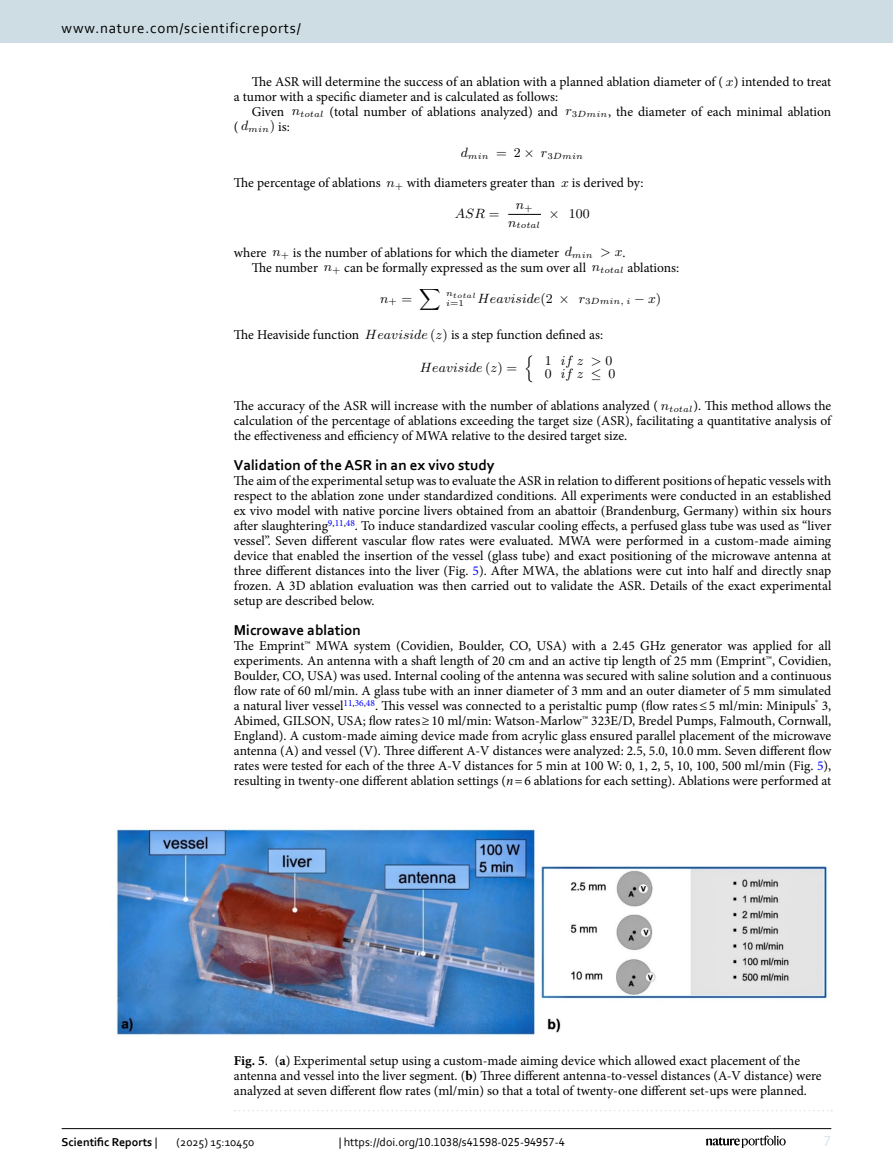
<style>
.page{position:relative;width:893px;height:1174px;background:#fff}
.page>*{position:absolute;margin:0;border:0;box-sizing:border-box;transform-origin:0 0}
.Head_2{font:700 15px "Corbel";color:#000}
.t1{font:15px "Corbel";letter-spacing:.05em;color:#000}
.t2{font:15px "LM Math Extension 10";color:#000}
.t3{font:15px "Corbel";color:#d9e4eb}
.Body_Text{font:13.5px/15px "Minion Pro";color:#000;text-align:justify}
.Body_Text_Indent{font:13.5px/15px "Minion Pro";color:#000}
.Figure_Caption{font:13.5px/15px "Minion Pro";color:#000}
.t4{font:13.5px/13.5px "LM Math Italic 9";color:#000}
.t5{font:13.5px "LM Roman 9";color:#000}
.t6{font:12px "Corbel";color:#000}
.t7{font:700 12px "Corbel";color:#000}
.t8{font:9px "LM Math Italic 6";color:#000}
.t9{font:7.5px "LM Math Italic 5";color:#000}
.s1{font-family:"LM Math Italic 9"}
.s2{font-family:"LM Roman 6"}
.s3{font-family:"LM Roman 9"}
.s4{color:#00f}
.s5{font-style:italic}
.s6{font-weight:700}
.s7{font-weight:400}
</style>
<div class="page">
<hr style="left:508px;top:214px;width:33px;height:1px;background:#000">
<img style="left:116px;top:828px;width:711px;height:207px">
<svg style="left:235px;top:1110px;width:597px;height:1px"></svg>
<hr style="left:62px;top:1128px;width:769px;height:1px;background:#000">
<svg style="left:706px;top:1135px;width:80px;height:12px"></svg>
<div style="left:0;top:0;width:893px;height:43px;background:#cedde4"></div>
<p class="t1" style="left:62px;top:18px;width:241px">www.nature.com/scientificreports/</p>
<p class="Body_Text_Indent" style="left:234px;top:74px;width:599px;text-indent:18px">The ASR will determine the success of an ablation with a planned ablation diameter of ( <span class="s1">x</span>) intended to treat a tumor with a specific diameter and is calculated as follows:</p>
<p class="Body_Text_Indent" style="left:252px;top:104px;width:34px">Given</p>
<p class="t8" style="left:292px;top:110px;width:34px"><sup>n</sup>total</p>
<p class="Body_Text_Indent" style="left:330px;top:104px;width:230px">(total number of ablations analyzed) and</p>
<p class="t8" style="left:566px;top:110px;width:43px"><sup>r</sup><span class="s2">3</span>Dmin</p>
<p class="Body_Text_Indent" style="left:608px;top:104px;width:225px">, the diameter of each minimal ablation</p>
<p class="Body_Text_Indent" style="left:234px;top:119px;width:6px">(</p>
<p class="t8" style="left:241px;top:125px;width:35px"><sup>d</sup>min<sup>)</sup></p>
<p class="Body_Text_Indent" style="left:278px;top:119px;width:13px">is:</p>
<p class="t8" style="left:461px;top:152px;width:62px"><sup>d</sup>min <sup>=</sup> <sup>2</sup></p>
<p class="t8" style="left:541px;top:152px;width:44px"><sup>r</sup><span class="s2">3</span>Dmin</p>
<p class="Body_Text" style="left:234px;top:176px;width:411px">The percentage of ablations <span class="s1">n</span><sub>+</sub> with diameters greater than <span class="s1">x</span> is derived by:</p>
<p class="t4" style="left:455px;top:208px;width:46px">ASR <span class="s3">=</span></p>
<p class="t4" style="left:516px;top:199px;width:18px">n<sub>+</sub></p>
<p class="t8" style="left:508px;top:222px;width:34px"><sup>n</sup>total</p>
<p class="t5" style="left:569px;top:202px;width:22px">100</p>
<p class="Body_Text" style="left:234px;top:245px;width:393px">where <span class="s1">n</span><sub>+</sub> is the number of ablations for which the diameter <span class="s1">d</span><sub>min</sub> <span class="s1">&gt; x</span>.</p>
<p class="Body_Text_Indent" style="left:252px;top:260px;width:336px">The number <span class="s1">n</span><sub>+</sub> can be formally expressed as the sum over all</p>
<p class="t8" style="left:592px;top:266px;width:34px"><sup>n</sup>total</p>
<p class="Body_Text_Indent" style="left:628px;top:260px;width:53px">ablations:</p>
<p class="t4" style="left:380px;top:293px;width:34px">n<sub>+</sub> <span class="s3">=</span></p>
<p class="t2" style="left:419px;top:275px;width:23px">∑</p>
<p class="t9" style="left:446px;top:292px;width:31px"><sup>n</sup>total</p>
<p class="t4" style="left:446px;top:293px;width:108px"><sub>i</sub><sub>=1</sub> Heaviside<span class="s3">(2</span></p>
<p class="t8" style="left:579px;top:297px;width:84px"><sup>r</sup><span class="s2">3</span>Dmin, i − <sup>x</sup><sup>)</sup></p>
<p class="Body_Text" style="left:234px;top:328px;width:371px">The Heaviside function <span class="s1">Heaviside</span> <span class="s3">(</span><span class="s1">z</span><span class="s3">)</span> is a step function defined as:</p>
<p class="t4" style="left:420px;top:362px;width:99px">Heaviside <span class="s3">(</span>z<span class="s3">) =</span></p>
<p class="t2" style="left:524px;top:342px;width:11px">{</p>
<p class="t4" style="left:545px;top:355px;width:72px"><span class="s3">1</span> ifz &gt;<span class="s3">0<br>0</span> ifz≤<span class="s3">0</span></p>
<p class="Body_Text" style="left:234px;top:398px;width:426px">The accuracy of the ASR will increase with the number of ablations analyzed (</p>
<p class="t8" style="left:661px;top:405px;width:34px"><sup>n</sup>total</p>
<p class="Body_Text" style="left:234px;top:398px;width:599px;text-indent:460px">). This method allows the calculation of the percentage of ablations exceeding the target size (ASR), facilitating a quantitative analysis of the effectiveness and efficiency of MWA relative to the desired target size.</p>
<p class="Head_2" style="left:234px;top:456px;width:262px">Validation of the ASR in an ex vivo study</p>
<p class="Body_Text" style="left:234px;top:473px;width:599px">The aim of the experimental setup was to evaluate the ASR in relation to different positions of hepatic vessels with respect to the ablation zone under standardized conditions. All experiments were conducted in an established ex vivo model with native porcine livers obtained from an abattoir (Brandenburg, Germany) within six hours after slaughtering<sup>9</sup><sup>,</sup><sup>11</sup><sup>,</sup><sup>48</sup>. To induce standardized vascular cooling effects, a perfused glass tube was used as “liver vessel”. Seven different vascular flow rates were evaluated. MWA were performed in a custom-made aiming device that enabled the insertion of the vessel (glass tube) and exact positioning of the microwave antenna at three different distances into the liver (Fig. <span class="s4">5</span>). After MWA, the ablations were cut into half and directly snap frozen. A 3D ablation evaluation was then carried out to validate the ASR. Details of the exact experimental setup are described below.</p>
<p class="Head_2" style="left:234px;top:621px;width:129px">Microwave ablation</p>
<p class="Body_Text" style="left:234px;top:638px;width:599px">The Emprint™ MWA system (Covidien, Boulder, CO, USA) with a 2.45 GHz generator was applied for all experiments. An antenna with a shaft length of 20 cm and an active tip length of 25 mm (Emprint™, Covidien, Boulder, CO, USA) was used. Internal cooling of the antenna was secured with saline solution and a continuous flow rate of 60 ml/min. A glass tube with an inner diameter of 3 mm and an outer diameter of 5 mm simulated a natural liver vessel<sup>11</sup><sup>,</sup><sup>36</sup><sup>,</sup><sup>48</sup>. This vessel was connected to a peristaltic pump (flow rates≤5 ml/min: Minipuls<sup>®</sup> 3, Abimed, GILSON, USA; flow rates≥10 ml/min: Watson-Marlow™ 323E/D, Bredel Pumps, Falmouth, Cornwall, England). A custom-made aiming device made from acrylic glass ensured parallel placement of the microwave antenna (A) and vessel (V). Three different A-V distances were analyzed: 2.5, 5.0, 10.0 mm. Seven different flow rates were tested for each of the three A-V distances for 5 min at 100 W: 0, 1, 2, 5, 10, 100, 500 ml/min (Fig. <span class="s4">5</span>), resulting in twenty-one different ablation settings (<span class="s5">n</span>=6 ablations for each setting). Ablations were performed at</p>
<p class="Figure_Caption" style="left:234px;top:1053px;width:589px"><span class="s6">Fig. 5</span>. (<span class="s6">a</span>) Experimental setup using a custom-made aiming device which allowed exact placement of the antenna and vessel into the liver segment. (<span class="s6">b</span>) Three different antenna-to-vessel distances (A-V distance) were analyzed at seven different flow rates (ml/min) so that a total of twenty-one different set-ups were planned.</p>
<p class="t7" style="left:62px;top:1134px;width:97px">Scientific Reports <span class="s7">|</span></p>
<p class="t6" style="left:177px;top:1134px;width:79px">(2025) 15:10450</p>
<p class="t6" style="left:339px;top:1134px;width:228px">| https://doi.org/10.1038/s41598-025-94957-4</p>
<p class="t3" style="left:824px;top:1132px;width:9px">7</p>
</div>
